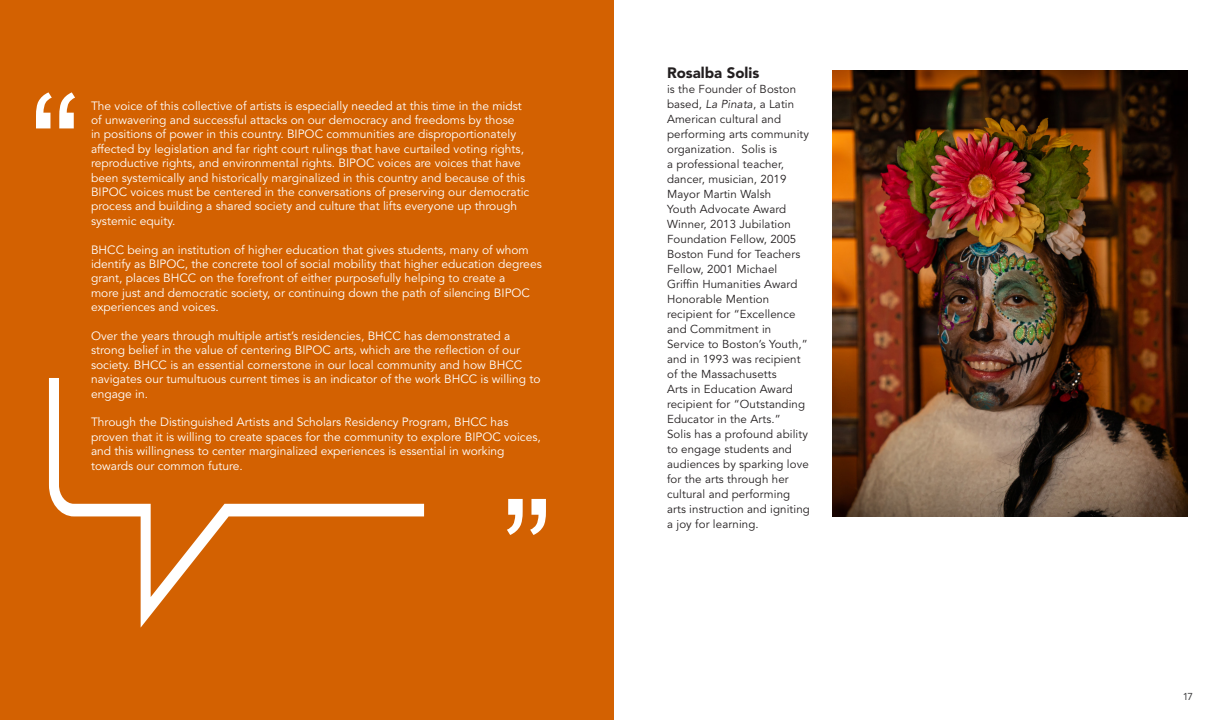
<style>
.page{position:relative;width:1224px;height:720px;background:#fff}
.page>*{position:absolute;margin:0;border:0;box-sizing:border-box;transform-origin:0 0}
.t1{font:900 15px "Avenir LT Std";color:#231f20}
.t2{font:12px/14.4px "Avenir LT Std";color:#fff}
.t3{font:11.5px/15px "Avenir LT Std";letter-spacing:.01em;color:#231f20}
.Body_Text{font:10px "Avenir LT Std";color:#3e3e3f}
.s1{font-style:italic}
</style>
<div class="page">
<div style="left:0;top:0;width:613px;height:720px;background:#d36101"></div>
<svg style="left:49px;top:378px;width:375px;height:250px"></svg>
<svg style="left:36px;top:92px;width:39px;height:36px"></svg>
<svg style="left:507px;top:499px;width:39px;height:36px"></svg>
<img style="left:832px;top:70px;width:356px;height:447px">
<p class="t2" style="left:91px;top:99px;width:440px">The voice of this collective of artists is especially needed at this time in the midst of unwavering and successful attacks on our democracy and freedoms by those<br>in positions of power in this country. BIPOC communities are disproportionately affected by legislation and far right court rulings that have curtailed voting rights, reproductive rights, and environmental rights. BIPOC voices are voices that have been systemically and historically marginalized in this country and because of this BIPOC voices must be centered in the conversations of preserving our democratic process and building a shared society and culture that lifts everyone up through systemic equity.</p>
<p class="t2" style="left:91px;top:243px;width:452px">BHCC being an institution of higher education that gives students, many of whom identify as BIPOC, the concrete tool of social mobility that higher education degrees grant, places BHCC on the forefront of either purposefully helping to create a<br>more just and democratic society, or continuing down the path of silencing BIPOC experiences and voices.</p>
<p class="t2" style="left:91px;top:329px;width:430px">Over the years through multiple artist’s residencies, BHCC has demonstrated a strong belief in the value of centering BIPOC arts, which are the reflection of our</p>
<p class="t2" style="left:91px;top:358px;width:451px">society. BHCC is an essential cornerstone in our local community and how BHCC navigates our tumultuous current times is an indicator of the work BHCC is willing to engage in.</p>
<p class="t2" style="left:91px;top:415px;width:451px">Through the Distinguished Artists and Scholars Residency Program, BHCC has proven that it is willing to create spaces for the community to explore BIPOC voices, and this willingness to center marginalized experiences is essential in working towards our common future.</p>
<p class="t1" style="left:667px;top:64px;width:94px">Rosalba Solis</p>
<p class="t3" style="left:667px;top:82px;width:144px">is the Founder of Boston based, <span class="s1">La Pinata</span>, a Latin<br>American cultural and performing arts community organization. Solis is<br>a professional teacher, dancer, musician, 2019<br>Mayor Martin Walsh<br>Youth Advocate Award<br>Winner, 2013 Jubilation<br>Foundation Fellow, 2005<br>Boston Fund for Teachers<br>Fellow, 2001 Michael<br>Griffin Humanities Award<br>Honorable Mention recipient for “Excellence and Commitment in<br>Service to Boston’s Youth,” and in 1993 was recipient of the Massachusetts<br>Arts in Education Award recipient for “Outstanding<br>Educator in the Arts.”<br>Solis has a profound ability to engage students and audiences by sparking love for the arts through her cultural and performing arts instruction and igniting a joy for learning.</p>
<p class="Body_Text" style="left:1183px;top:690px;width:12px">17</p>
</div>
